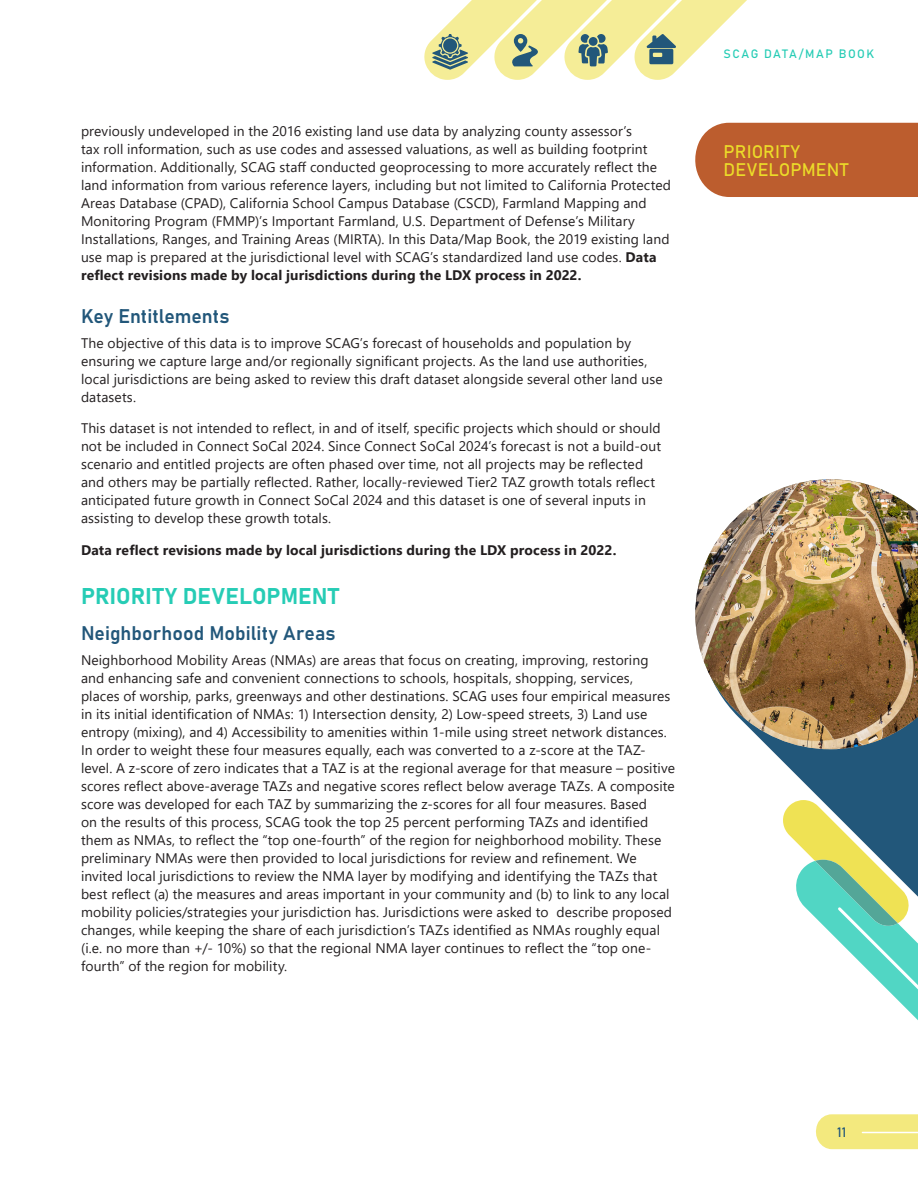
<style>
.page{position:relative;width:918px;height:1188px;background:#fff}
.page>*{position:absolute;margin:0;border:0;box-sizing:border-box;transform-origin:0 0}
.Heading_1_More_Space{font:22.5px "Bahnschrift";letter-spacing:.005em;color:#26ccb5}
.Heading_2{font:19.5px "Bahnschrift";color:#22577a}
.Chapter_title_Right{font:18px/18px "Bahnschrift";letter-spacing:.005em;color:#ebdb29}
.t1{font:13.8px/18px "Segoe UI";letter-spacing:.01em;color:#231f20}
.t2{font:700 13.8px "Segoe UI";letter-spacing:.01em;color:#231f20}
.t3{font:13.5px "Bahnschrift";color:#22577a}
.t4{font:12px "Bahnschrift";letter-spacing:.12em;color:#26ccb5}
.s1{font-weight:700}
</style>
<div class="page">
<div style="left:695px;top:123px;width:223px;height:74px;background:#bc5d2e"></div>
<svg style="left:770px;top:749px;width:148px;height:401px"></svg>
<svg style="left:424px;top:0;width:323px;height:80px"></svg>
<svg style="left:781px;top:800px;width:137px;height:265px"></svg>
<img style="left:695px;top:479px;width:223px;height:270px">
<p class="t1" style="left:81px;top:121px;width:592px">previously undeveloped in the 2016 existing land use data by analyzing county assessor’s<br>tax roll information, such as use codes and assessed valuations, as well as building footprint information. Additionally, SCAG staff conducted geoprocessing to more accurately reflect the land information from various reference layers, including but not limited to California Protected Areas Database (CPAD), California School Campus Database (CSCD), Farmland Mapping and Monitoring Program (FMMP)’s Important Farmland, U.S. Department of Defense’s Military Installations, Ranges, and Training Areas (MIRTA). In this Data/Map Book, the 2019 existing land use map is prepared at the jurisdictional level with SCAG’s standardized land use codes. <span class="s1">Data reflect revisions made by local jurisdictions during the LDX process in 2022.</span></p>
<p class="Heading_2" style="left:81px;top:301px;width:150px">Key Entitlements</p>
<p class="t1" style="left:81px;top:332px;width:583px">The objective of this data is to improve SCAG’s forecast of households and population by ensuring we capture large and/or regionally significant projects. As the land use authorities, local jurisdictions are being asked to review this draft dataset alongside several other land use datasets.</p>
<p class="t1" style="left:81px;top:418px;width:582px">This dataset is not intended to reflect, in and of itself, specific projects which should or should not be included in Connect SoCal 2024. Since Connect SoCal 2024’s forecast is not a build-out scenario and entitled projects are often phased over time, not all projects may be reflected and others may be partially reflected. Rather, locally-reviewed Tier2 TAZ growth totals reflect anticipated future growth in Connect SoCal 2024 and this dataset is one of several inputs in assisting to develop these growth totals.</p>
<p class="t2" style="left:81px;top:537px;width:537px">Data reflect revisions made by local jurisdictions during the LDX process in 2022.</p>
<p class="Heading_1_More_Space" style="left:81px;top:579px;width:260px">PRIORITY DEVELOPMENT</p>
<p class="Heading_2" style="left:81px;top:618px;width:256px">Neighborhood Mobility Areas</p>
<p class="t1" style="left:81px;top:650px;width:596px">Neighborhood Mobility Areas (NMAs) are areas that focus on creating, improving, restoring and enhancing safe and convenient connections to schools, hospitals, shopping, services, places of worship, parks, greenways and other destinations. SCAG uses four empirical measures in its initial identification of NMAs: 1) Intersection density, 2) Low-speed streets, 3) Land use entropy (mixing), and 4) Accessibility to amenities within 1-mile using street network distances.<br>In order to weight these four measures equally, each was converted to a z-score at the TAZ&shy;level. A z-score of zero indicates that a TAZ is at the regional average for that measure – positive scores reflect above-average TAZs and negative scores reflect below average TAZs. A composite score was developed for each TAZ by summarizing the z-scores for all four measures. Based<br>on the results of this process, SCAG took the top 25 percent performing TAZs and identified them as NMAs, to reflect the “top one-fourth” of the region for neighborhood mobility. These preliminary NMAs were then provided to local jurisdictions for review and refinement. We invited local jurisdictions to review the NMA layer by modifying and identifying the TAZs that best reflect (a) the measures and areas important in your community and (b) to link to any local mobility policies/strategies your jurisdiction has. Jurisdictions were asked to describe proposed changes, while keeping the share of each jurisdiction’s TAZs identified as NMAs roughly equal (i.e. no more than +/- 10%) so that the regional NMA layer continues to reflect the “top one&shy;fourth” of the region for mobility.</p>
<p class="t4" style="left:724px;top:44px;width:152px">SCAG DATA/MAP BOOK</p>
<p class="Chapter_title_Right" style="left:724px;top:142px;width:126px">PRIORITY<br>DEVELOPMENT</p>
<p class="t3" style="left:837px;top:1122px;width:11px">11</p>
</div>
